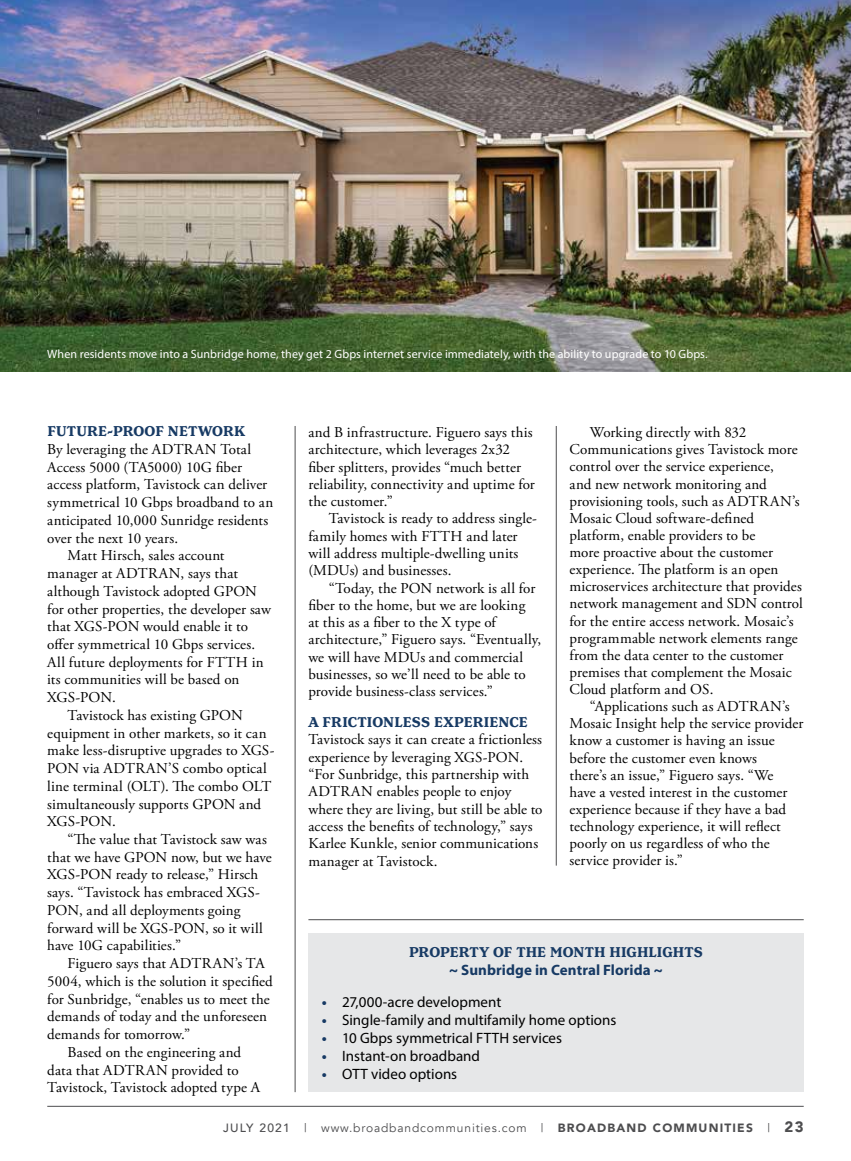
<style>
.page{position:relative;width:851px;height:1161px;background:#fff}
.page>*{position:absolute;margin:0;border:0;box-sizing:border-box;transform-origin:0 0}
.t1{font:15px/17.1px "Adobe Garamond Pro";letter-spacing:.005em;color:#000}
.t2{font:15px "Myriad Pro";color:#000}
.t3{font:700 15px "Henriette";letter-spacing:.005em;color:#173a64}
.t4{font:700 15px "Myriad Pro";letter-spacing:.005em;color:#173a64}
.t5{font:12px "Myriad Pro";letter-spacing:.01em;color:#fff}
.t6{font:12px "Avenir";letter-spacing:.07em;color:#4d4d4f}
.s1{font-weight:700;color:#173a64}
.s2{font-weight:500}
.s3{font-weight:900}
.s4{font-weight:900;font-size:15px}
</style>
<div class="page">
<hr style="left:47px;top:1106px;width:756px;height:1px;background:#4d4d4f">
<hr style="left:295px;top:426px;width:1px;height:666px;background:#4d4d4f">
<hr style="left:556px;top:426px;width:1px;height:440px;background:#4d4d4f">
<div style="left:308px;top:933px;width:495px;height:159px;background:#e6e7e8"></div>
<hr style="left:308px;top:919px;width:495px;height:1px;background:#4d4d4f">
<img style="left:0;top:0;width:850px;height:372px">
<p class="t5" style="left:47px;top:347px;width:662px">When residents move into a Sunbridge home, they get 2 Gbps internet service immediately, with the ability to upgrade to 10 Gbps.</p>
<p class="t3" style="left:47px;top:423px;width:199px">FUTURE-PROOF NETWORK</p>
<p class="t1" style="left:47px;top:441px;width:205px">By leveraging the ADTRAN Total</p>
<p class="t1" style="left:47px;top:459px;width:196px">Access 5000 (TA5000) 10G fiber</p>
<p class="t1" style="left:47px;top:477px;width:221px">access platform, Tavistock can deliver</p>
<p class="t1" style="left:47px;top:494px;width:227px">symmetrical 10 Gbps broadband to an</p>
<p class="t1" style="left:47px;top:512px;width:222px">anticipated 10,000 Sunridge residents</p>
<p class="t1" style="left:47px;top:530px;width:132px">over the next 10 years.</p>
<p class="t1" style="left:67px;top:548px;width:158px">Matt Hirsch, sales account</p>
<p class="t1" style="left:47px;top:565px;width:192px">manager at ADTRAN, says that</p>
<p class="t1" style="left:47px;top:583px;width:211px">although Tavistock adopted GPON</p>
<p class="t1" style="left:47px;top:601px;width:225px">for other properties, the developer saw</p>
<p class="t1" style="left:47px;top:618px;width:202px">that XGS-PON would enable it to</p>
<p class="t1" style="left:47px;top:636px;width:209px">offer symmetrical 10 Gbps services.</p>
<p class="t1" style="left:47px;top:654px;width:218px">All future deployments for FTTH in</p>
<p class="t1" style="left:47px;top:672px;width:193px">its communities will be based on</p>
<p class="t1" style="left:47px;top:689px;width:70px">XGS-PON.</p>
<p class="t1" style="left:67px;top:707px;width:177px">Tavistock has existing GPON</p>
<p class="t1" style="left:47px;top:725px;width:221px">equipment in other markets, so it can</p>
<p class="t1" style="left:47px;top:743px;width:229px">make less-disruptive upgrades to XGS-</p>
<p class="t1" style="left:47px;top:760px;width:221px">PON via ADTRAN’S combo optical</p>
<p class="t1" style="left:47px;top:778px;width:225px">line terminal (OLT). The combo OLT</p>
<p class="t1" style="left:47px;top:796px;width:215px">simultaneously supports GPON and</p>
<p class="t1" style="left:47px;top:814px;width:70px">XGS-PON.</p>
<p class="t1" style="left:67px;top:831px;width:201px">“The value that Tavistock saw was</p>
<p class="t1" style="left:47px;top:849px;width:226px">that we have GPON now, but we have</p>
<p class="t1" style="left:47px;top:867px;width:212px">XGS-PON ready to release,” Hirsch</p>
<p class="t1" style="left:47px;top:884px;width:214px">says. “Tavistock has embraced XGS-</p>
<p class="t1" style="left:47px;top:902px;width:195px">PON, and all deployments going</p>
<p class="t1" style="left:47px;top:920px;width:217px">forward will be XGS-PON, so it will</p>
<p class="t1" style="left:47px;top:938px;width:135px">have 10G capabilities.”</p>
<p class="t1" style="left:67px;top:955px;width:199px">Figuero says that ADTRAN’s TA</p>
<p class="t1" style="left:47px;top:973px;width:227px">5004, which is the solution it specified</p>
<p class="t1" style="left:47px;top:991px;width:224px">for Sunbridge, “enables us to meet the</p>
<p class="t1" style="left:47px;top:1009px;width:221px">demands of today and the unforeseen</p>
<p class="t1" style="left:47px;top:1026px;width:144px">demands for tomorrow.”</p>
<p class="t1" style="left:67px;top:1044px;width:175px">Based on the engineering and</p>
<p class="t1" style="left:47px;top:1062px;width:193px">data that ADTRAN provided to</p>
<p class="t1" style="left:47px;top:1079px;width:214px">Tavistock, Tavistock adopted type A</p>
<p class="t1" style="left:308px;top:424px;width:228px">and B infrastructure. Figuero says this architecture, which leverages 2x32 fiber splitters, provides “much better reliability, connectivity and uptime for the customer.”</p>
<p class="t1" style="left:308px;top:511px;width:230px;text-indent:20px">Tavistock is ready to address single&shy;family homes with FTTH and later will address multiple-dwelling units (MDUs) and businesses.</p>
<p class="t1" style="left:308px;top:580px;width:234px;text-indent:20px">“Today, the PON network is all for fiber to the home, but we are looking<br>at this as a fiber to the X type of architecture,” Figuero says. “Eventually, we will have MDUs and commercial businesses, so we’ll need to be able to provide business-class services.”</p>
<p class="t3" style="left:308px;top:713px;width:221px">A FRICTIONLESS EXPERIENCE</p>
<p class="t1" style="left:308px;top:732px;width:235px">Tavistock says it can create a frictionless experience by leveraging XGS-PON. “For Sunbridge, this partnership with ADTRAN enables people to enjoy where they are living, but still be able to access the benefits of technology,” says Karlee Kunkle, senior communications manager at Tavistock.</p>
<p class="t1" style="left:569px;top:424px;width:235px;text-indent:20px">Working directly with 832<br>Communications gives Tavistock more control over the service experience,<br>and new network monitoring and provisioning tools, such as ADTRAN’s Mosaic Cloud software-defined platform, enable providers to be<br>more proactive about the customer experience. The platform is an open microservices architecture that provides network management and SDN control for the entire access network. Mosaic’s programmable network elements range from the data center to the customer premises that complement the Mosaic Cloud platform and OS.</p>
<p class="t1" style="left:569px;top:698px;width:235px;text-indent:20px">“Applications such as ADTRAN’s Mosaic Insight help the service provider know a customer is having an issue before the customer even knows<br>there’s an issue,” Figuero says. “We have a vested interest in the customer experience because if they have a bad technology experience, it will reflect poorly on us regardless of who the service provider is.”</p>
<p class="t3" style="left:409px;top:943px;width:295px">PROPERTY OF THE MONTH HIGHLIGHTS</p>
<p class="t4" style="left:449px;top:960px;width:215px">~ Sunbridge in Central Florida ~</p>
<p class="t2" style="left:322px;top:992px;width:181px"><span class="s1">•</span> 27,000-acre development</p>
<p class="t2" style="left:322px;top:1010px;width:296px"><span class="s1">•</span> Single-family and multifamily home options</p>
<p class="t2" style="left:322px;top:1028px;width:241px"><span class="s1">•</span> 10 Gbps symmetrical FTTH services</p>
<p class="t2" style="left:322px;top:1046px;width:160px"><span class="s1">•</span> Instant-on broadband</p>
<p class="t2" style="left:322px;top:1064px;width:137px"><span class="s1">•</span> OTT video options</p>
<p class="t6" style="left:223px;top:1121px;width:582px"><span class="s2">JULY 2021</span> | www.broadbandcommunities.com | <span class="s3">BROADBAND COMMUNITIES</span> | <span class="s4">23</span></p>
</div>
